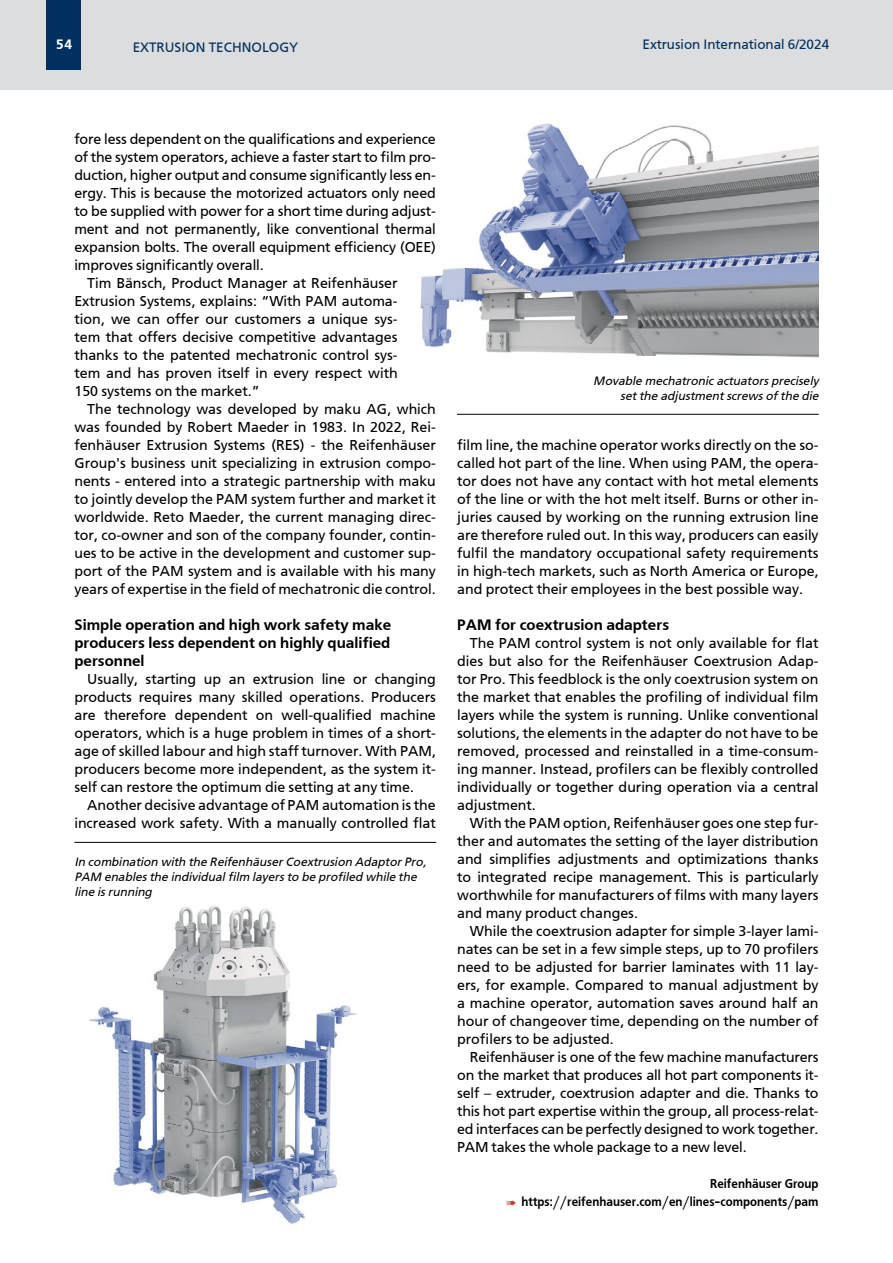
<style>
.page{position:relative;width:893px;height:1263px;background:#fff}
.page>*{position:absolute;margin:0;border:0;box-sizing:border-box;transform-origin:0 0}
.t1{font:700 15px/18px "Frutiger Linotype";color:#000;text-align:justify}
.t2{font:14.25px/18px "Frutiger Linotype";color:#000;text-align:justify}
.t3{font:13.5px "Frutiger Linotype";color:#00305f}
.t4{font:700 13.5px "Frutiger Linotype";color:#fff}
.t5{font:700 12.75px/18px "Frutiger Linotype";color:#000;text-align:right;scale:.9 1}
.t6{font:italic 12px/15px "Frutiger Linotype";color:#000;text-align:right}
</style>
<div class="page">
<div style="left:0;top:0;width:893px;height:90px;background:#dcddde"></div>
<div style="left:47px;top:0;width:34px;height:69px;background:#00305f"></div>
<img style="left:420px;top:123px;width:399px;height:235px">
<svg style="left:506px;top:1200px;width:10px;height:6px"></svg>
<img style="left:89px;top:905px;width:268px;height:319px">
<hr style="left:74px;top:842px;width:362px;height:1px;background:#000">
<hr style="left:457px;top:414px;width:362px;height:1px;background:#000">
<p class="t4" style="left:56px;top:36px;width:18px">54</p>
<p class="t3" style="left:133px;top:39px;width:167px">EXTRUSION TECHNOLOGY</p>
<p class="t3" style="left:642px;top:37px;width:188px">Extrusion International 6/2024</p>
<p class="t2" style="left:74px;top:130px;width:363px">fore less dependent on the qualifications and experience</p>
<p class="t2" style="left:74px;top:148px;width:363px">of the system operators, achieve a faster start to film pro-</p>
<p class="t2" style="left:74px;top:166px;width:363px">duction, higher output and consume significantly less en-</p>
<p class="t2" style="left:74px;top:184px;width:363px">ergy. This is because the motorized actuators only need</p>
<p class="t2" style="left:74px;top:202px;width:363px">to be supplied with power for a short time during adjust-</p>
<p class="t2" style="left:74px;top:220px;width:363px">ment and not permanently, like conventional thermal</p>
<p class="t2" style="left:74px;top:238px;width:363px">expansion bolts. The overall equipment efficiency (OEE)</p>
<p class="t2" style="left:74px;top:256px;width:191px">improves significantly overall.</p>
<p class="t2" style="left:87px;top:274px;width:312px">Tim Bänsch, Product Manager at Reifenhäuser</p>
<p class="t2" style="left:74px;top:292px;width:325px">Extrusion Systems, explains: “With PAM automa-</p>
<p class="t2" style="left:74px;top:310px;width:325px">tion, we can offer our customers a unique sys-</p>
<p class="t2" style="left:74px;top:328px;width:325px">tem that offers decisive competitive advantages</p>
<p class="t2" style="left:74px;top:346px;width:325px">thanks to the patented mechatronic control sys-</p>
<p class="t2" style="left:74px;top:364px;width:325px">tem and has proven itself in every respect with</p>
<p class="t2" style="left:74px;top:382px;width:187px">150 systems on the market.”</p>
<p class="t2" style="left:87px;top:400px;width:350px">The technology was developed by maku AG, which</p>
<p class="t2" style="left:74px;top:418px;width:363px">was founded by Robert Maeder in 1983. In 2022, Rei-</p>
<p class="t2" style="left:74px;top:436px;width:363px">fenhäuser Extrusion Systems (RES) - the Reifenhäuser</p>
<p class="t2" style="left:74px;top:454px;width:363px">Group's business unit specializing in extrusion compo-</p>
<p class="t2" style="left:74px;top:472px;width:363px">nents - entered into a strategic partnership with maku</p>
<p class="t2" style="left:74px;top:490px;width:363px">to jointly develop the PAM system further and market it</p>
<p class="t2" style="left:74px;top:508px;width:363px">worldwide. Reto Maeder, the current managing direc-</p>
<p class="t2" style="left:74px;top:526px;width:363px">tor, co-owner and son of the company founder, contin-</p>
<p class="t2" style="left:74px;top:544px;width:363px">ues to be active in the development and customer sup-</p>
<p class="t2" style="left:74px;top:562px;width:363px">port of the PAM system and is available with his many</p>
<p class="t2" style="left:74px;top:580px;width:363px">years of expertise in the field of mechatronic die control.</p>
<p class="t1" style="left:74px;top:616px;width:318px">Simple operation and high work safety make producers less dependent on highly qualified personnel</p>
<p class="t2" style="left:74px;top:670px;width:363px;text-indent:13px">Usually, starting up an extrusion line or changing products requires many skilled operations. Producers are therefore dependent on well-qualified machine operators, which is a huge problem in times of a short&shy;age of skilled labour and high staff turnover. With PAM, producers become more independent, as the system it&shy;self can restore the optimum die setting at any time.</p>
<p class="t2" style="left:74px;top:796px;width:363px;text-align:right">Another decisive advantage of PAM automation is the increased work safety. With a manually controlled flat</p>
<p class="t6" style="left:74px;top:855px;width:353px;text-align:left">In combination with the Reifenhäuser Coextrusion Adaptor Pro,<br>PAM enables the individual film layers to be profiled while the line is running</p>
<p class="t6" style="left:593px;top:373px;width:227px">Movable mechatronic actuators precisely set the adjustment screws of the die</p>
<p class="t2" style="left:457px;top:436px;width:363px">film line, the machine operator works directly on the so&shy;called hot part of the line. When using PAM, the opera&shy;tor does not have any contact with hot metal elements of the line or with the hot melt itself. Burns or other in&shy;juries caused by working on the running extrusion line are therefore ruled out. In this way, producers can easily fulfil the mandatory occupational safety requirements in high-tech markets, such as North America or Europe, and protect their employees in the best possible way.</p>
<p class="t1" style="left:457px;top:616px;width:213px">PAM for coextrusion adapters</p>
<p class="t2" style="left:457px;top:634px;width:363px;text-indent:13px">The PAM control system is not only available for flat dies but also for the Reifenhäuser Coextrusion Adap&shy;tor Pro. This feedblock is the only coextrusion system on the market that enables the profiling of individual film layers while the system is running. Unlike conventional solutions, the elements in the adapter do not have to be removed, processed and reinstalled in a time-consum&shy;ing manner. Instead, profilers can be flexibly controlled individually or together during operation via a central adjustment.</p>
<p class="t2" style="left:457px;top:814px;width:363px;text-indent:13px">With the PAM option, Reifenhäuser goes one step fur&shy;ther and automates the setting of the layer distribution and simplifies adjustments and optimizations thanks to integrated recipe management. This is particularly worthwhile for manufacturers of films with many layers and many product changes.</p>
<p class="t2" style="left:457px;top:922px;width:363px;text-indent:13px">While the coextrusion adapter for simple 3-layer lami&shy;nates can be set in a few simple steps, up to 70 profilers need to be adjusted for barrier laminates with 11 lay&shy;ers, for example. Compared to manual adjustment by a machine operator, automation saves around half an hour of changeover time, depending on the number of profilers to be adjusted.</p>
<p class="t2" style="left:457px;top:1048px;width:363px;text-indent:13px">Reifenhäuser is one of the few machine manufacturers on the market that produces all hot part components it&shy;self – extruder, coextrusion adapter and die. Thanks to this hot part expertise within the group, all process-relat&shy;ed interfaces can be perfectly designed to work together.<br>PAM takes the whole package to a new level.</p>
<p class="t5" style="left:521px;top:1175px;width:332px">Reifenhäuser Group https://reifenhauser.com/en/lines-components/pam</p>
</div>
